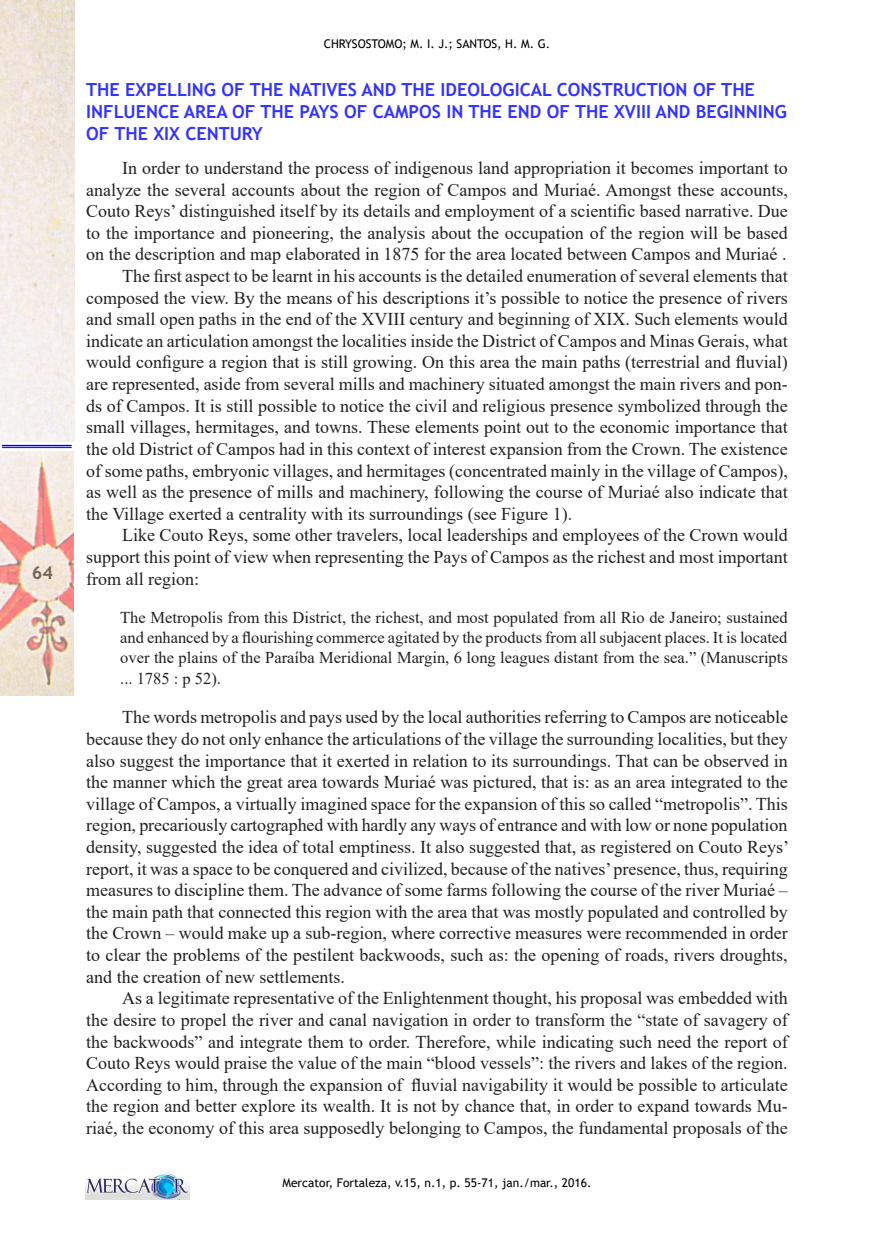
<style>
.page{position:relative;width:893px;height:1234px;background:#fff}
.page>*{position:absolute;margin:0;border:0;box-sizing:border-box;transform-origin:0 0}
.t1{font:18px/21.6px "Times New Roman";color:#231f20;text-align:justify}
.SUBTÍTULO_1{font:700 18px/21.6px "Trebuchet MS";color:#33f}
.t2{font:700 18px "Trebuchet MS";color:#000}
.CITAÇÃO_DE_TESE{font:16.5px/20.2px "Times New Roman";color:#231f20;text-align:justify}
.t3{font:12px "Trebuchet MS";color:#000}
</style>
<div class="page">
<img style="left:85px;top:1172px;width:105px;height:27px">
<img style="left:0;top:451px;width:74px;height:244px">
<img style="left:0;top:0;width:74px;height:442px">
<hr style="left:2px;top:445px;width:70px;height:1px;background:#00f">
<hr style="left:2px;top:447px;width:70px;height:1px;background:#00f">
<p class="t2" style="left:32px;top:561px;width:23px">64</p>
<p class="t3" style="left:324px;top:36px;width:228px">CHRYSOSTOMO; M. I. J.; SANTOS, H. M. G.</p>
<p class="SUBTÍTULO_1" style="left:86px;top:79px;width:702px">THE EXPELLING OF THE NATIVES AND THE IDEOLOGICAL CONSTRUCTION OF THE<br>INFLUENCE AREA OF THE PAYS OF CAMPOS IN THE END OF THE XVIII AND BEGINNING<br>OF THE XIX CENTURY</p>
<p class="t1" style="left:86px;top:156px;width:703px;text-indent:36px">In order to understand the process of indigenous land appropriation it becomes important to analyze the several accounts about the region of Campos and Muriaé. Amongst these accounts, Couto Reys’ distinguished itself by its details and employment of a scientific based narrative. Due to the importance and pioneering, the analysis about the occupation of the region will be based on the description and map elaborated in 1875 for the area located between Campos and Muriaé .</p>
<p class="t1" style="left:86px;top:264px;width:703px;text-indent:36px">The first aspect to be learnt in his accounts is the detailed enumeration of several elements that composed the view. By the means of his descriptions it’s possible to notice the presence of rivers and small open paths in the end of the XVIII century and beginning of XIX. Such elements would indicate an articulation amongst the localities inside the District of Campos and Minas Gerais, what would configure a region that is still growing. On this area the main paths (terrestrial and fluvial) are represented, aside from several mills and machinery situated amongst the main rivers and pon&shy;ds of Campos. It is still possible to notice the civil and religious presence symbolized through the small villages, hermitages, and towns. These elements point out to the economic importance that the old District of Campos had in this context of interest expansion from the Crown. The existence of some paths, embryonic villages, and hermitages (concentrated mainly in the village of Campos), as well as the presence of mills and machinery, following the course of Muriaé also indicate that the Village exerted a centrality with its surroundings (see Figure 1).</p>
<p class="t1" style="left:86px;top:524px;width:703px;text-indent:36px">Like Couto Reys, some other travelers, local leaderships and employees of the Crown would support this point of view when representing the Pays of Campos as the richest and most important from all region:</p>
<p class="CITAÇÃO_DE_TESE" style="left:120px;top:606px;width:669px">The Metropolis from this District, the richest, and most populated from all Rio de Janeiro; sustained and enhanced by a flourishing commerce agitated by the products from all subjacent places. It is located over the plains of the Paraíba Meridional Margin, 6 long leagues distant from the sea.” (Manuscripts ... 1785 : p 52).</p>
<p class="t1" style="left:86px;top:705px;width:704px;text-indent:36px">The words metropolis and pays used by the local authorities referring to Campos are noticeable because they do not only enhance the articulations of the village the surrounding localities, but they also suggest the importance that it exerted in relation to its surroundings. That can be observed in the manner which the great area towards Muriaé was pictured, that is: as an area integrated to the village of Campos, a virtually imagined space for the expansion of this so called “metropolis”. This region, precariously cartographed with hardly any ways of entrance and with low or none population density, suggested the idea of total emptiness. It also suggested that, as registered on Couto Reys’ report, it was a space to be conquered and civilized, because of the natives’ presence, thus, requiring measures to discipline them. The advance of some farms following the course of the river Muriaé – the main path that connected this region with the area that was mostly populated and controlled by the Crown – would make up a sub-region, where corrective measures were recommended in order to clear the problems of the pestilent backwoods, such as: the opening of roads, rivers droughts, and the creation of new settlements.</p>
<p class="t1" style="left:86px;top:986px;width:703px;text-indent:36px">As a legitimate representative of the Enlightenment thought, his proposal was embedded with the desire to propel the river and canal navigation in order to transform the “state of savagery of the backwoods” and integrate them to order. Therefore, while indicating such need the report of Couto Reys would praise the value of the main “blood vessels”: the rivers and lakes of the region.<br>According to him, through the expansion of fluvial navigability it would be possible to articulate the region and better explore its wealth. It is not by chance that, in order to expand towards Mu&shy;riaé, the economy of this area supposedly belonging to Campos, the fundamental proposals of the</p>
<p class="t3" style="left:283px;top:1174px;width:310px">Mercator, Fortaleza, v.15, n.1, p. 55-71, jan./mar., 2016.</p>
</div>
